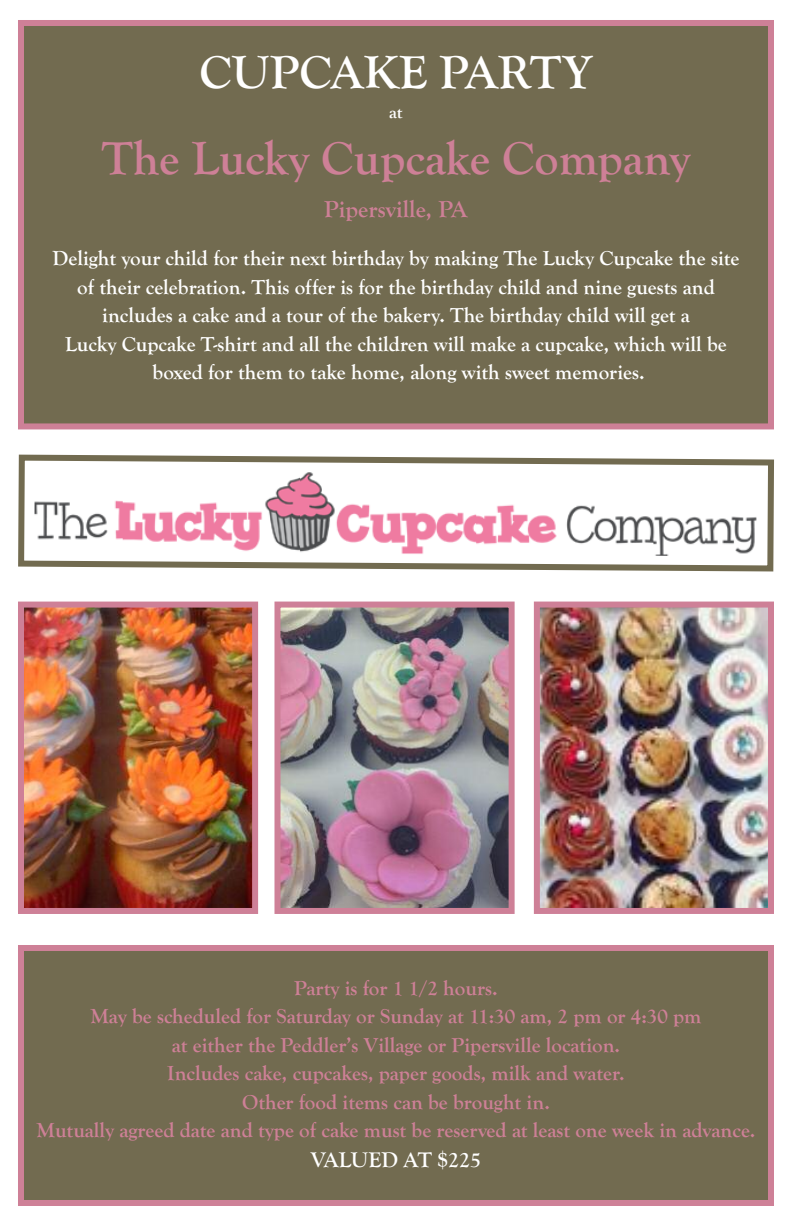
<style>
.page{position:relative;width:792px;height:1224px;background:#fff}
.page>*{position:absolute;margin:0;border:0;box-sizing:border-box;transform-origin:0 0}
.t1{font:700 48px "Goudy Old Style T";color:#ce8097}
.t2{font:700 48px "Goudy Old Style T";color:#fff}
.t3{font:700 24px "Goudy Old Style T";color:#ce8097}
.t4{font:700 22px "Goudy Old Style T";color:#fff}
.t5{font:700 21px/28.5px "Goudy Old Style T";color:#fff;text-align:center}
.t6{font:700 21px/28.5px "Goudy Old Style T";color:#ce8097;text-align:center}
.t7{font:700 18px "Goudy Old Style T";color:#fff}
</style>
<div class="page">
<svg style="left:18px;top:454px;width:756px;height:118px"></svg>
<img style="left:34px;top:470px;width:723px;height:86px">
<div style="left:24px;top:951px;width:744px;height:249px;background:#726b50"></div>
<div style="left:18px;top:945px;width:756px;height:261px;border:6px solid #ce8097"></div>
<img style="left:25px;top:609px;width:226px;height:298px">
<div style="left:18px;top:602px;width:240px;height:312px;border:6px solid #ce8097"></div>
<img style="left:281px;top:609px;width:227px;height:298px">
<div style="left:274px;top:602px;width:241px;height:312px;border:6px solid #ce8097"></div>
<img style="left:541px;top:609px;width:226px;height:298px">
<div style="left:534px;top:602px;width:240px;height:312px;border:6px solid #ce8097"></div>
<div style="left:24px;top:26px;width:744px;height:397px;background:#726b50"></div>
<div style="left:18px;top:20px;width:756px;height:409px;border:6px solid #ce8097"></div>
<h1 class="t2" style="left:199px;top:46px;width:395px">CUPCAKE PARTY</h1>
<p class="t7" style="left:389px;top:102px;width:15px">at</p>
<h1 class="t1" style="left:102px;top:131px;width:590px">The Lucky Cupcake Company</h1>
<p class="t3" style="left:324px;top:196px;width:145px">Pipersville, PA</p>
<p class="t5" style="left:53px;top:244px;width:688px">Delight your child for their next birthday by making The Lucky Cupcake the site of their celebration. This offer is for the birthday child and nine guests and includes a cake and a tour of the bakery. The birthday child will get a<br>Lucky Cupcake T-shirt and all the children will make a cupcake, which will be boxed for them to take home, along with sweet memories.</p>
<p class="t6" style="left:36px;top:974px;width:721px">Party is for 1 1/2 hours.<br>May be scheduled for Saturday or Sunday at 11:30 am, 2 pm or 4:30 pm<br>at either the Peddler’s Village or Pipersville location.<br>Includes cake, cupcakes, paper goods, milk and water.<br>Other food items can be brought in.<br>Mutually agreed date and type of cake must be reserved at least one week in advance.</p>
<p class="t4" style="left:311px;top:1147px;width:172px">VALUED AT $225</p>
</div>
